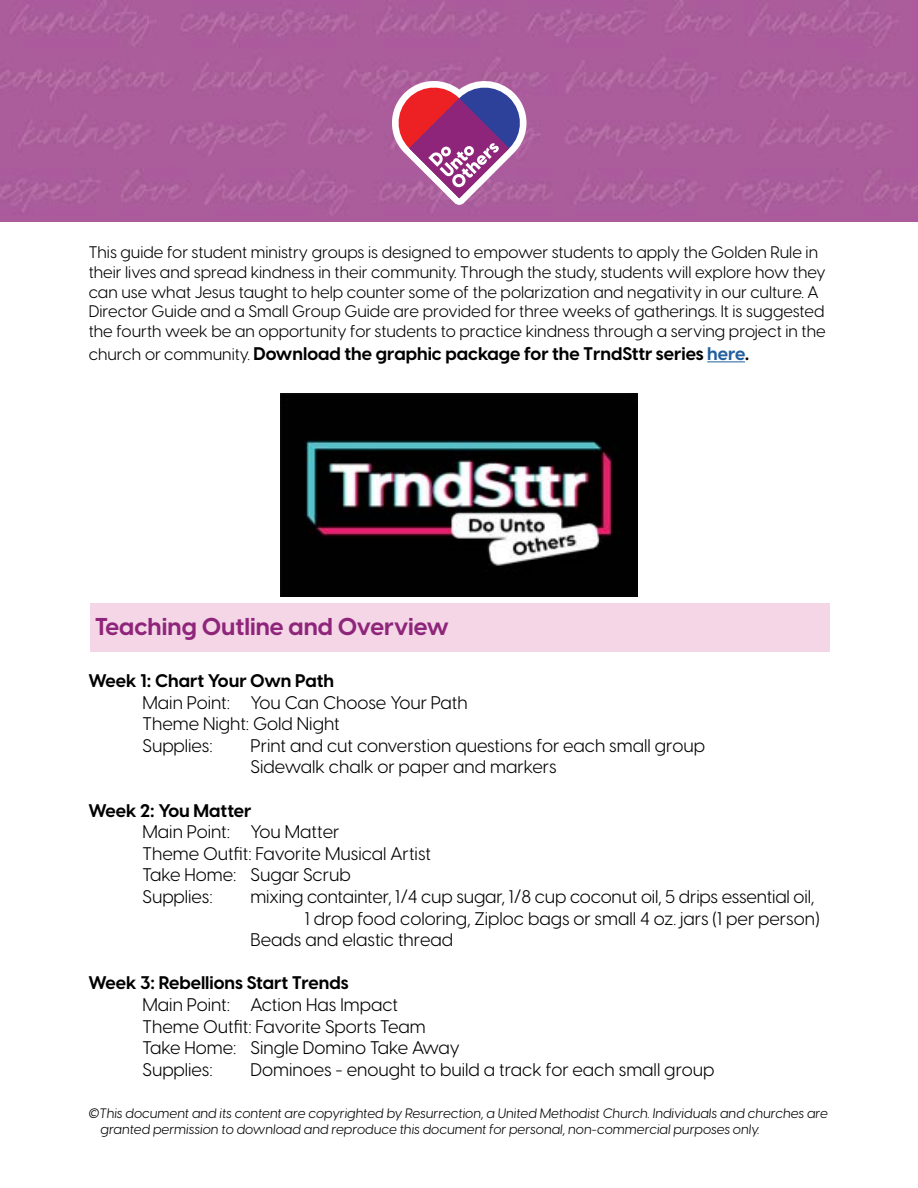
<style>
.page{position:relative;width:918px;height:1188px;background:#fff}
.page>*{position:absolute;margin:0;border:0;box-sizing:border-box;transform-origin:0 0}
.t1{font:700 24px "Visby CF";color:#8f257a}
.t2{font:18px/21.6px "Visby CF";color:#000}
.t3{font:700 18px "Visby CF";color:#000}
.t4{font:16.5px/19.8px "Visby CF";color:#000}
.t5{font:italic 13.5px/16.2px "Visby CF";color:#000}
.s1{font-weight:400;font-size:16.5px}
.s2{color:#215e9e}
</style>
<div class="page">
<img style="left:0;top:0;width:918px;height:221px">
<svg style="left:392px;top:81px;width:135px;height:124px"></svg>
<hr style="left:707px;top:361px;width:38px;height:1px;background:#215e9e">
<img style="left:281px;top:393px;width:356px;height:203px">
<div style="left:90px;top:603px;width:740px;height:48px;background:#f4d6e7"></div>
<p class="t4" style="left:89px;top:241px;width:739px">This guide for student ministry groups is designed to empower students to apply the Golden Rule in their lives and spread kindness in their community. Through the study, students will explore how they can use what Jesus taught to help counter some of the polarization and negativity in our culture. A Director Guide and a Small Group Guide are provided for three weeks of gatherings. It is suggested the fourth week be an opportunity for students to practice kindness through a serving project in the</p>
<p class="t3" style="left:89px;top:339px;width:662px"><span class="s1">church or community.</span> Download the graphic package for the TrndSttr series <span class="s2">here</span>.</p>
<h1 class="t1" style="left:95px;top:608px;width:355px">Teaching Outline and Overview</h1>
<p class="t3" style="left:88px;top:667px;width:247px">Week 1: Chart Your Own Path</p>
<p class="t2" style="left:142px;top:690px;width:327px">Main Point: You Can Choose Your Path<br>Theme Night: Gold Night<br>Supplies:</p>
<p class="t2" style="left:250px;top:733px;width:456px">Print and cut converstion questions for each small group<br>Sidewalk chalk or paper and markers</p>
<p class="t3" style="left:88px;top:796px;width:165px">Week 2: You Matter</p>
<p class="t2" style="left:142px;top:820px;width:290px">Main Point: You Matter<br>Theme Outfit: Favorite Musical Artist<br>Take Home: Sugar Scrub<br>Supplies:</p>
<p class="t2" style="left:250px;top:885px;width:565px">mixing containter, 1/4 cup sugar, 1/8 cup coconut oil, 5 drips essential oil,</p>
<p class="t2" style="left:304px;top:906px;width:516px">1 drop food coloring, Ziploc bags or small 4 oz. jars (1 per person)</p>
<p class="t2" style="left:250px;top:928px;width:204px">Beads and elastic thread</p>
<p class="t3" style="left:88px;top:969px;width:262px">Week 3: Rebellions Start Trends</p>
<p class="t2" style="left:142px;top:993px;width:319px">Main Point: Action Has Impact<br>Theme Outfit: Favorite Sports Team<br>Take Home: Single Domino Take Away<br>Supplies:</p>
<p class="t2" style="left:250px;top:1057px;width:466px">Dominoes - enought to build a track for each small group</p>
<p class="t5" style="left:101px;top:1104px;width:729px;text-indent:-12px">©This document and its content are copyrighted by Resurrection, a United Methodist Church. Individuals and churches are granted permission to download and reproduce this document for personal, non-commercial purposes only.</p>
</div>
